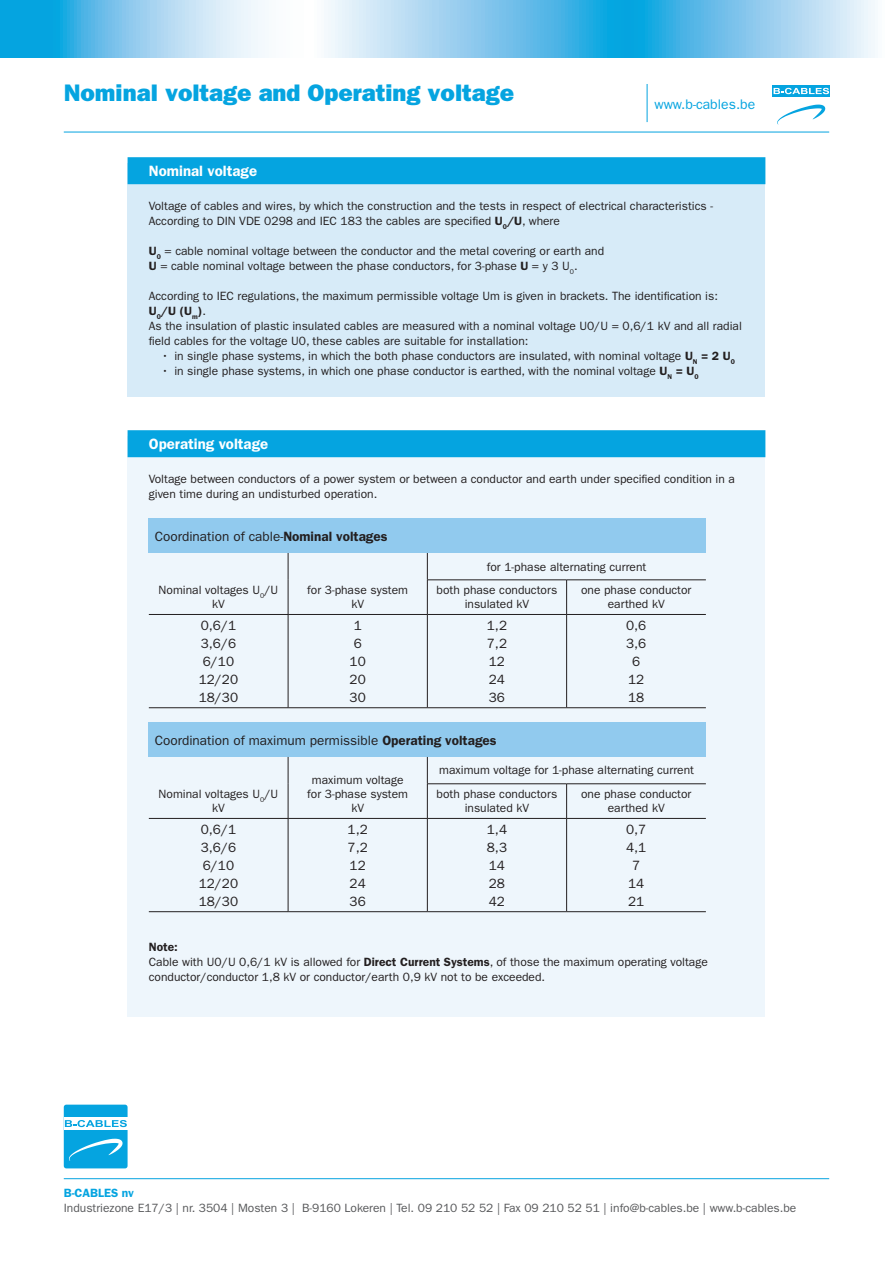
<style>
.page{position:relative;width:893px;height:1263px;background:#fff}
.page>*{position:absolute;margin:0;border:0;box-sizing:border-box;transform-origin:0 0}
.t1{font:24px "ITC Franklin Gothic Std Hvy";color:#05a4e0}
.t2{font:600 15px "ITC Franklin Gothic Std";color:#fff}
.t3{font:13.95px "ITC Franklin Gothic Std";color:#05a4e0}
.t4{font:13.5px/18px "ITC Franklin Gothic Std";color:#231f20;text-align:center}
.t5{font:12px/15px "ITC Franklin Gothic Std";color:#231f20}
.t6{font:12px "ITC Franklin Gothic Std";color:#57585a}
.t7{font:600 12px "ITC Franklin Gothic Std";color:#05a4e0}
.s1{font-weight:600}
</style>
<div class="page">
<svg style="left:0;top:0;width:875px;height:57px;background:#8acdee"></svg>
<svg style="left:773px;top:85px;width:57px;height:12px"></svg>
<svg style="left:773px;top:88px;width:56px;height:6px"></svg>
<svg style="left:777px;top:105px;width:48px;height:19px"></svg>
<hr style="left:647px;top:84px;width:1px;height:38px;background:#05a4e0">
<div style="left:128px;top:163px;width:637px;height:233px;background:#d7ebf8"></div>
<div style="left:128px;top:157px;width:637px;height:27px;background:#05a4e0"></div>
<div style="left:128px;top:436px;width:637px;height:581px;background:#eef6fc"></div>
<div style="left:128px;top:430px;width:637px;height:27px;background:#05a4e0"></div>
<div style="left:149px;top:519px;width:557px;height:34px;background:#91caee"></div>
<hr style="left:149px;top:614px;width:139px;height:1px;background:#231f20">
<hr style="left:288px;top:614px;width:139px;height:1px;background:#231f20">
<hr style="left:427px;top:614px;width:140px;height:1px;background:#231f20">
<hr style="left:567px;top:614px;width:139px;height:1px;background:#231f20">
<svg style="left:288px;top:553px;width:1px;height:27px"></svg>
<hr style="left:288px;top:580px;width:1px;height:34px;background:#231f20">
<hr style="left:288px;top:615px;width:1px;height:92px;background:#231f20">
<svg style="left:427px;top:553px;width:1px;height:27px"></svg>
<hr style="left:427px;top:580px;width:1px;height:34px;background:#231f20">
<hr style="left:427px;top:615px;width:1px;height:92px;background:#231f20">
<hr style="left:566px;top:580px;width:1px;height:34px;background:#231f20">
<hr style="left:566px;top:615px;width:1px;height:92px;background:#231f20">
<hr style="left:427px;top:580px;width:140px;height:1px;background:#231f20">
<hr style="left:567px;top:580px;width:139px;height:1px;background:#231f20">
<hr style="left:149px;top:707px;width:139px;height:1px;background:#231f20">
<hr style="left:288px;top:707px;width:139px;height:1px;background:#231f20">
<hr style="left:427px;top:707px;width:140px;height:1px;background:#231f20">
<hr style="left:567px;top:707px;width:139px;height:1px;background:#231f20">
<div style="left:149px;top:723px;width:557px;height:34px;background:#91caee"></div>
<hr style="left:427px;top:783px;width:140px;height:1px;background:#231f20">
<hr style="left:567px;top:783px;width:139px;height:1px;background:#231f20">
<hr style="left:149px;top:911px;width:139px;height:1px;background:#231f20">
<hr style="left:288px;top:911px;width:139px;height:1px;background:#231f20">
<hr style="left:427px;top:911px;width:140px;height:1px;background:#231f20">
<hr style="left:567px;top:911px;width:139px;height:1px;background:#231f20">
<hr style="left:149px;top:818px;width:139px;height:1px;background:#231f20">
<hr style="left:288px;top:818px;width:139px;height:1px;background:#231f20">
<hr style="left:427px;top:818px;width:140px;height:1px;background:#231f20">
<hr style="left:567px;top:818px;width:139px;height:1px;background:#231f20">
<svg style="left:288px;top:757px;width:1px;height:27px"></svg>
<hr style="left:288px;top:784px;width:1px;height:34px;background:#231f20">
<hr style="left:288px;top:819px;width:1px;height:92px;background:#231f20">
<svg style="left:427px;top:757px;width:1px;height:27px"></svg>
<hr style="left:427px;top:784px;width:1px;height:34px;background:#231f20">
<hr style="left:427px;top:819px;width:1px;height:92px;background:#231f20">
<hr style="left:566px;top:784px;width:1px;height:34px;background:#231f20">
<hr style="left:566px;top:819px;width:1px;height:92px;background:#231f20">
<hr style="left:64px;top:132px;width:765px;height:1px;background:#05a4e0">
<hr style="left:64px;top:1178px;width:765px;height:1px;background:#05a4e0">
<div style="left:64px;top:1105px;width:64px;height:63px;background:#05a4e0;border-radius:3px"></div>
<div style="left:64px;top:1117px;width:64px;height:13px;background:#fff"></div>
<svg style="left:65px;top:1120px;width:62px;height:7px"></svg>
<svg style="left:69px;top:1139px;width:54px;height:22px"></svg>
<h1 class="t1" style="left:64px;top:79px;width:452px">Nominal voltage and Operating voltage</h1>
<p class="t3" style="left:654px;top:96px;width:102px">www.b-cables.be</p>
<p class="t2" style="left:149px;top:162px;width:110px">Nominal voltage</p>
<p class="t5" style="left:149px;top:198px;width:566px">Voltage of cables and wires, by which the construction and the tests in respect of electrical characteristics -<br>According to DIN VDE 0298 and IEC 183 the cables are specified <span class="s1">U</span><sub>0</sub><span class="s1">/U</span>, where</p>
<p class="t5" style="left:149px;top:243px;width:457px"><span class="s1">U</span><sub>0</sub> = cable nominal voltage between the conductor and the metal covering or earth and<br><span class="s1">U</span> = cable nominal voltage between the phase conductors, for 3-phase <span class="s1">U</span> = y 3 U<sub>0</sub>.</p>
<p class="t5" style="left:149px;top:288px;width:595px">According to IEC regulations, the maximum permissible voltage Um is given in brackets. The identification is:<br><span class="s1">U</span><sub>0</sub><span class="s1">/U (U</span><sub>m</sub><span class="s1">)</span>.<br>As the insulation of plastic insulated cables are measured with a nominal voltage U0/U = 0,6/1 kV and all radial field cables for the voltage U0, these cables are suitable for installation:</p>
<p class="t5" style="left:162px;top:348px;width:575px">• in single phase systems, in which the both phase conductors are insulated, with nominal voltage <span class="s1">U</span><sub>N</sub> <span class="s1">= 2 U</span><sub>0</sub></p>
<p class="t5" style="left:162px;top:363px;width:538px">• in single phase systems, in which one phase conductor is earthed, with the nominal voltage <span class="s1">U</span><sub>N</sub> <span class="s1">= U</span><sub>0</sub></p>
<p class="t2" style="left:149px;top:435px;width:121px">Operating voltage</p>
<p class="t5" style="left:149px;top:471px;width:588px">Voltage between conductors of a power system or between a conductor and earth under specified condition in a given time during an undisturbed operation.</p>
<p class="t4" style="left:155px;top:527px;width:234px">Coordination of cable-<span class="s1">Nominal voltages</span></p>
<p class="t5" style="left:159px;top:583px;width:121px;line-height:14.4px;text-align:center">Nominal voltages U<sub>0</sub>/U kV</p>
<p class="t5" style="left:307px;top:583px;width:102px;line-height:14.4px;text-align:center">for 3-phase system kV</p>
<p class="t5" style="left:437px;top:555px;width:211px;line-height:23.5px;text-indent:50px">for 1-phase alternating current both phase conductors</p>
<p class="t5" style="left:465px;top:597px;width:66px">insulated kV</p>
<p class="t5" style="left:581px;top:583px;width:112px;line-height:14.4px;text-align:center">one phase conductor earthed kV</p>
<p class="t4" style="left:199px;top:616px;width:41px">0,6/1<br>3,6/6<br>6/10<br>12/20<br>18/30</p>
<p class="t4" style="left:350px;top:616px;width:18px;text-align:left">1<br>6<br>10<br>20<br>30</p>
<p class="t4" style="left:487px;top:616px;width:22px;text-align:left">1,2<br>7,2<br>12<br>24<br>36</p>
<p class="t4" style="left:626px;top:616px;width:22px">0,6<br>3,6<br>6<br>12<br>18</p>
<p class="t4" style="left:155px;top:731px;width:343px">Coordination of maximum permissible <span class="s1">Operating voltages</span></p>
<p class="t5" style="left:159px;top:787px;width:121px;line-height:14.4px;text-align:center">Nominal voltages U<sub>0</sub>/U kV</p>
<p class="t5" style="left:307px;top:772px;width:102px;line-height:14.4px;text-align:center">maximum voltage for 3-phase system kV</p>
<p class="t5" style="left:437px;top:759px;width:259px;line-height:23.5px">maximum voltage for 1-phase alternating current both phase conductors</p>
<p class="t5" style="left:581px;top:787px;width:112px;line-height:14.4px;text-align:center">one phase conductor earthed kV</p>
<p class="t5" style="left:465px;top:801px;width:66px">insulated kV</p>
<p class="t4" style="left:199px;top:820px;width:41px">0,6/1<br>3,6/6<br>6/10<br>12/20<br>18/30</p>
<p class="t4" style="left:348px;top:820px;width:22px;text-align:left">1,2<br>7,2<br>12<br>24<br>36</p>
<p class="t4" style="left:487px;top:820px;width:22px;text-align:left">1,4<br>8,3<br>14<br>28<br>42</p>
<p class="t4" style="left:626px;top:820px;width:22px">0,7<br>4,1<br>7<br>14<br>21</p>
<p class="t5" style="left:149px;top:939px;width:561px"><span class="s1">Note:<br></span>Cable with U0/U 0,6/1 kV is allowed for <span class="s1">Direct Current Systems</span>, of those the maximum operating voltage conductor/conductor 1,8 kV or conductor/earth 0,9 kV not to be exceeded.</p>
<p class="t7" style="left:64px;top:1186px;width:72px">B-CABLES nv</p>
<p class="t6" style="left:64px;top:1200px;width:734px">Industriezone E17/3 | nr. 3504 | Mosten 3 | B-9160 Lokeren | Tel. 09 210 52 52 | Fax 09 210 52 51 | info@b-cables.be | www.b-cables.be</p>
</div>
